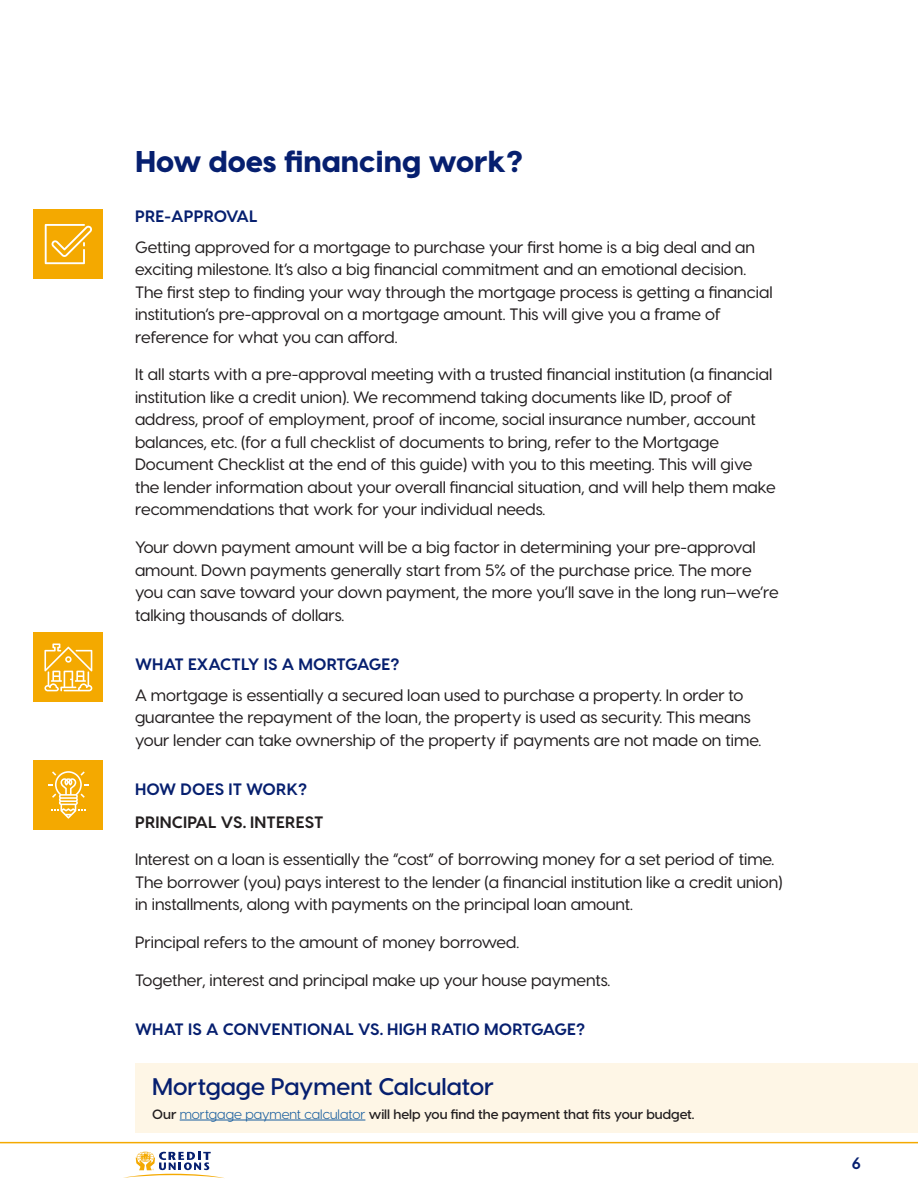
<style>
.page{position:relative;width:918px;height:1188px;background:#fff}
.page>*{position:absolute;margin:0;border:0;box-sizing:border-box;transform-origin:0 0}
.Subhead{font:800 30px "Visby CF";color:#061f6f}
.Title_Black{font:600 24px "Visby CF";color:#061f6f}
.t1{font:500 16.5px/22.5px "Visby CF";color:#231f20}
.Minor_Subhead{font:700 16.5px "Visby CF";letter-spacing:.01em;color:#061f6f}
.t2{font:700 16.5px "Visby CF";letter-spacing:.01em;color:#231f20}
.t3{font:600 13.5px "Visby CF";color:#231f20}
.s1{font-weight:400;color:#175d9e}
</style>
<div class="page">
<svg style="left:123px;top:1152px;width:101px;height:26px"></svg>
<hr style="left:0;top:1142px;width:918px;height:1px;background:#f4a900">
<div style="left:34px;top:210px;width:69px;height:69px;background:#f4a900"></div>
<svg style="left:45px;top:224px;width:47px;height:40px"></svg>
<div style="left:34px;top:633px;width:69px;height:69px;background:#f4a900"></div>
<svg style="left:44px;top:643px;width:48px;height:48px"></svg>
<div style="left:34px;top:760px;width:69px;height:69px;background:#f4a900"></div>
<svg style="left:48px;top:771px;width:41px;height:48px"></svg>
<div style="left:135px;top:1064px;width:783px;height:69px;background:#fef6e6"></div>
<hr style="left:180px;top:1120px;width:185px;height:1px;background:#175d9e">
<p class="Subhead" style="left:135px;top:143px;width:390px">How does financing work?</p>
<p class="Minor_Subhead" style="left:135px;top:206px;width:124px">PRE-APPROVAL</p>
<p class="t1" style="left:135px;top:236px;width:639px">Getting approved for a mortgage to purchase your first home is a big deal and an exciting milestone. It’s also a big financial commitment and an emotional decision.<br>The first step to finding your way through the mortgage process is getting a financial institution’s pre-approval on a mortgage amount. This will give you a frame of reference for what you can afford.</p>
<p class="t1" style="left:135px;top:363px;width:642px">It all starts with a pre-approval meeting with a trusted financial institution (a financial institution like a credit union). We recommend taking documents like ID, proof of address, proof of employment, proof of income, social insurance number, account balances, etc. (for a full checklist of documents to bring, refer to the Mortgage Document Checklist at the end of this guide) with you to this meeting. This will give the lender information about your overall financial situation, and will help them make recommendations that work for your individual needs.</p>
<p class="t1" style="left:135px;top:536px;width:645px">Your down payment amount will be a big factor in determining your pre-approval amount. Down payments generally start from 5% of the purchase price. The more you can save toward your down payment, the more you’ll save in the long run—we’re talking thousands of dollars.</p>
<p class="Minor_Subhead" style="left:135px;top:654px;width:266px">WHAT EXACTLY IS A MORTGAGE?</p>
<p class="t1" style="left:135px;top:684px;width:628px">A mortgage is essentially a secured loan used to purchase a property. In order to guarantee the repayment of the loan, the property is used as security. This means your lender can take ownership of the property if payments are not made on time.</p>
<p class="Minor_Subhead" style="left:135px;top:779px;width:174px">HOW DOES IT WORK?</p>
<p class="t2" style="left:135px;top:812px;width:190px">PRINCIPAL VS. INTEREST</p>
<p class="t1" style="left:135px;top:848px;width:649px">Interest on a loan is essentially the “cost” of borrowing money for a set period of time.<br>The borrower (you) pays interest to the lender (a financial institution like a credit union) in installments, along with payments on the principal loan amount.</p>
<p class="t1" style="left:135px;top:931px;width:386px">Principal refers to the amount of money borrowed.</p>
<p class="t1" style="left:135px;top:968px;width:477px">Together, interest and principal make up your house payments.</p>
<p class="Minor_Subhead" style="left:135px;top:1019px;width:452px">WHAT IS A CONVENTIONAL VS. HIGH RATIO MORTGAGE?</p>
<p class="Title_Black" style="left:152px;top:1071px;width:343px">Mortgage Payment Calculator</p>
<p class="t3" style="left:152px;top:1106px;width:544px">Our <span class="s1">mortgage payment calculator</span> will help you find the payment that fits your budget.</p>
<p class="Minor_Subhead" style="left:852px;top:1153px;width:11px">6</p>
</div>
